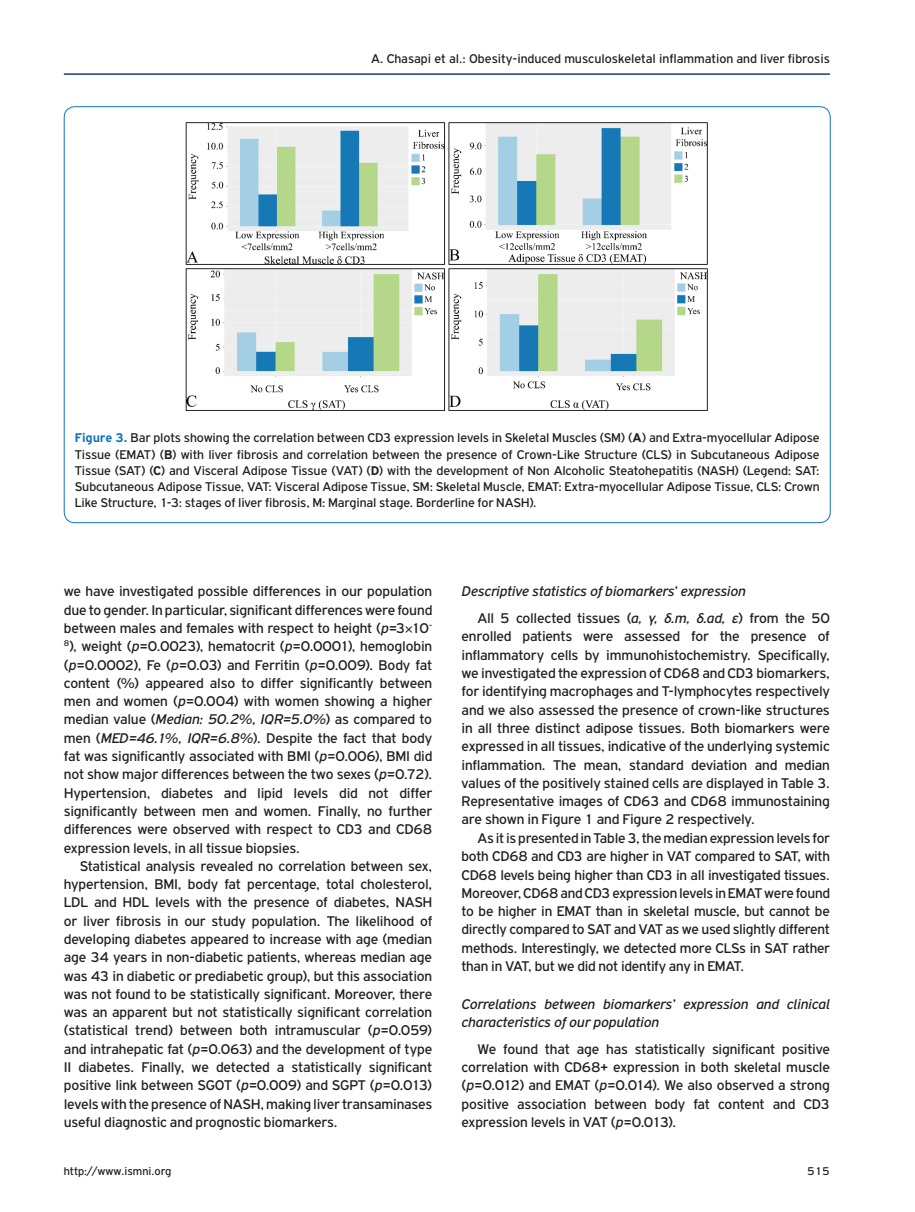
<style>
.page{position:relative;width:915px;height:1212px;background:#fff}
.page>*{position:absolute;margin:0;border:0;box-sizing:border-box;transform-origin:0 0}
.t1{font:15px/18.3px "PF Highway Gothic";letter-spacing:-.015em;color:#231f20;text-align:justify}
.t2{font:italic 15px/26.8px "PF Highway Gothic";letter-spacing:-.015em;color:#231f20}
.t3{font:13.5px/16.2px "PF Highway Gothic";color:#231f20;text-align:justify}
.t4{font:12px "PF Highway Gothic";color:#231f20}
.s1{font-weight:700;color:#1074bc}
.s2{font-weight:700}
.s3{font-style:italic}
.s4{font-style:normal}
</style>
<div class="page">
<hr style="left:64px;top:73px;width:765px;height:2px;background:#1a3f74">
<img style="left:185px;top:122px;width:523px;height:289px">
<p class="t3" style="left:371px;top:50px;width:460px">A. Chasapi et al.: Obesity-induced musculoskeletal inflammation and liver fibrosis</p>
<p class="t3" style="left:75px;top:430px;width:746px"><span class="s1">Figure 3.</span> Bar plots showing the correlation between CD3 expression levels in Skeletal Muscles (SM) (<span class="s2">A</span>) and Extra-myocellular Adipose Tissue (EMAT) (<span class="s2">B</span>) with liver fibrosis and correlation between the presence of Crown-Like Structure (CLS) in Subcutaneous Adipose Tissue (SAT) (<span class="s2">C</span>) and Visceral Adipose Tissue (VAT) (<span class="s2">D</span>) with the development of Non Alcoholic Steatohepatitis (NASH) (Legend: SAT:<br>Subcutaneous Adipose Tissue, VAT: Visceral Adipose Tissue, SM: Skeletal Muscle, EMAT: Extra-myocellular Adipose Tissue, CLS: Crown Like Structure, 1-3: stages of liver fibrosis, M: Marginal stage. Borderline for NASH).</p>
<p class="t1" style="left:64px;top:582px;width:370px">we have investigated possible differences in our population due to gender. In particular, significant differences were found between males and females with respect to height (<span class="s3">p</span>=3 10<sup>- 8</sup>), weight (<span class="s3">p</span>=0.0023), hematocrit (<span class="s3">p</span>=0.0001), hemoglobin (<span class="s3">p</span>=0.0002), Fe (<span class="s3">p</span>=0.03) and Ferritin (<span class="s3">p</span>=0.009). Body fat content (%) appeared also to differ significantly between men and women (<span class="s3">p</span>=0.004) with women showing a higher median value (<span class="s3">Median: 50.2%, IQR=5.0%</span>) as compared to men (<span class="s3">MED=46.1%, IQR=6.8%</span>). Despite the fact that body fat was significantly associated with BMI (<span class="s3">p</span>=0.006), BMI did not show major differences between the two sexes (<span class="s3">p</span>=0.72).<br>Hypertension, diabetes and lipid levels did not differ significantly between men and women. Finally, no further differences were observed with respect to CD3 and CD68 expression levels, in all tissue biopsies.</p>
<p class="t1" style="left:64px;top:857px;width:370px;text-indent:16px">Statistical analysis revealed no correlation between sex, hypertension, BMI, body fat percentage, total cholesterol, LDL and HDL levels with the presence of diabetes, NASH or liver fibrosis in our study population. The likelihood of developing diabetes appeared to increase with age (median age 34 years in non-diabetic patients, whereas median age was 43 in diabetic or prediabetic group), but this association was not found to be statistically significant. Moreover, there was an apparent but not statistically significant correlation (statistical trend) between both intramuscular (<span class="s3">p</span>=0.059) and intrahepatic fat (<span class="s3">p</span>=0.063) and the development of type II diabetes. Finally, we detected a statistically significant positive link between SGOT (<span class="s3">p</span>=0.009) and SGPT (<span class="s3">p</span>=0.013) levels with the presence of NASH, making liver transaminases useful diagnostic and prognostic biomarkers.</p>
<p class="t2" style="left:477px;top:578px;width:354px;text-indent:-16px">Descriptive statistics of biomarkers’ expression<br><span class="s4">All 5 collected tissues (</span>α, γ, δ.m, δ.ad, ε<span class="s4">) from the 50</span></p>
<p class="t1" style="left:461px;top:627px;width:370px">enrolled patients were assessed for the presence of inflammatory cells by immunohistochemistry. Specifically, we investigated the expression of CD68 and CD3 biomarkers, for identifying macrophages and T-lymphocytes respectively and we also assessed the presence of crown-like structures in all three distinct adipose tissues. Both biomarkers were expressed in all tissues, indicative of the underlying systemic inflammation. The mean, standard deviation and median values of the positively stained cells are displayed in Table 3.<br>Representative images of CD63 and CD68 immunostaining are shown in Figure 1 and Figure 2 respectively.</p>
<p class="t1" style="left:461px;top:829px;width:370px;text-indent:16px">As it is presented in Table 3, the median expression levels for both CD68 and CD3 are higher in VAT compared to SAT, with CD68 levels being higher than CD3 in all investigated tissues.<br>Moreover, CD68 and CD3 expression levels in EMAT were found to be higher in EMAT than in skeletal muscle, but cannot be directly compared to SAT and VAT as we used slightly different methods. Interestingly, we detected more CLSs in SAT rather than in VAT, but we did not identify any in EMAT.</p>
<p class="t2" style="left:461px;top:994px;width:369px;line-height:18.3px">Correlations between biomarkers’ expression and clinical characteristics of our population</p>
<p class="t1" style="left:461px;top:1039px;width:370px;text-indent:16px">We found that age has statistically significant positive correlation with CD68+ expression in both skeletal muscle (<span class="s3">p</span>=0.012) and EMAT (<span class="s3">p</span>=0.014). We also observed a strong positive association between body fat content and CD3 expression levels in VAT (<span class="s3">p</span>=0.013).</p>
<p class="t4" style="left:64px;top:1165px;width:109px">http://www.ismni.org</p>
<p class="t4" style="left:806px;top:1165px;width:24px">515</p>
</div>
